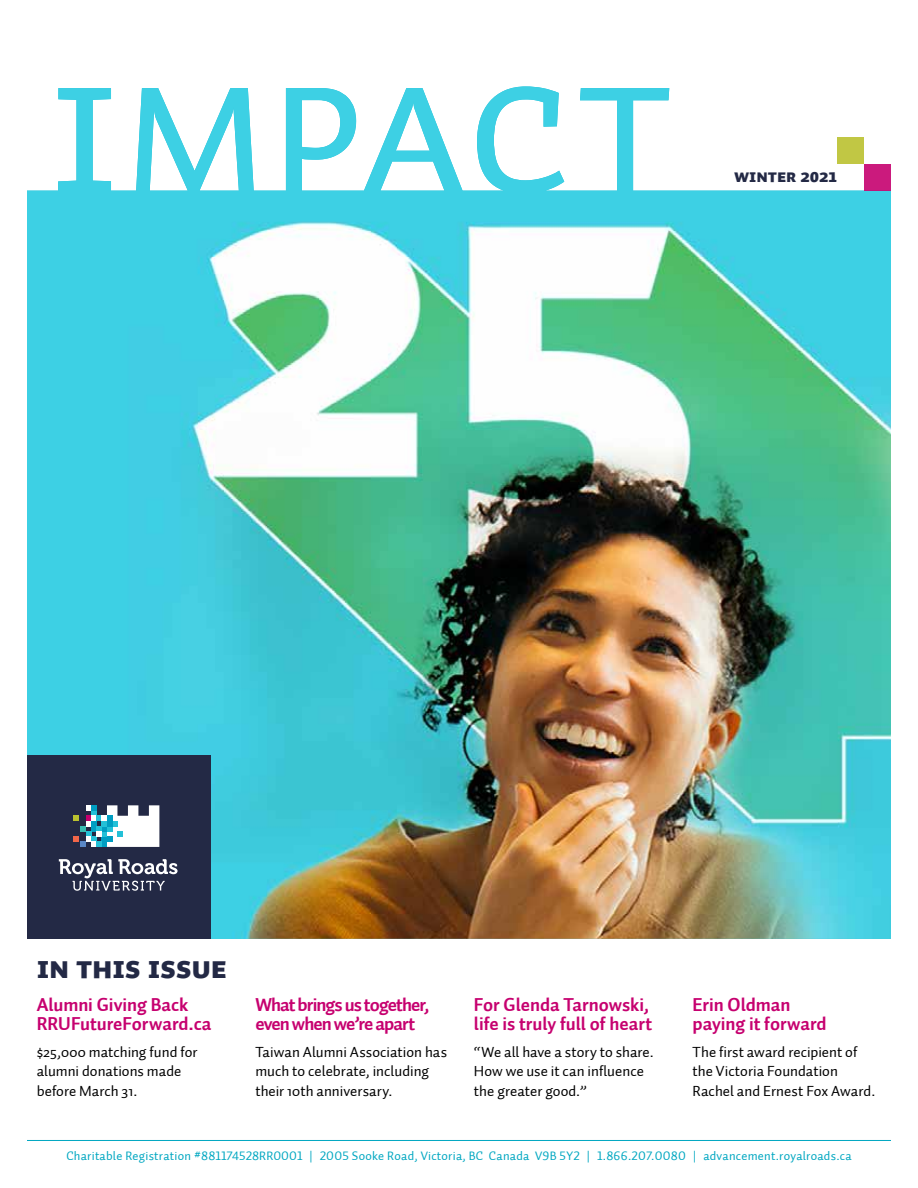
<style>
.page{position:relative;width:918px;height:1188px;background:#fff}
.page>*{position:absolute;margin:0;border:0;box-sizing:border-box;transform-origin:0 0}
.t1{font:31.5px "Auto 1 Black Sm Cp";letter-spacing:-.005em;color:#232945}
.t2{font:18.75px/19.5px "Auto 1 Bold LF";letter-spacing:-.005em;color:#c6006f}
.t3{font:18.75px/19.5px "Auto 1 Bold LF";letter-spacing:-.05em;color:#c6006f}
.t4{font:18px "Auto 1 Black Sm Cp";letter-spacing:-.005em;color:#232945}
.t5{font:15px/19.5px "Auto 1";color:#000}
.t6{font:12.6px "Auto 1 Regular LF";letter-spacing:.02em;color:#00a7c1}
</style>
<div class="page">
<img style="left:27px;top:86px;width:864px;height:853px">
<div style="left:27px;top:755px;width:184px;height:184px;background:#232945"></div>
<svg style="left:59px;top:859px;width:119px;height:32px"></svg>
<svg style="left:74px;top:805px;width:85px;height:42px"></svg>
<div style="left:864px;top:164px;width:27px;height:27px;background:#cb1a7d"></div>
<div style="left:837px;top:137px;width:27px;height:27px;background:#c1c744"></div>
<hr style="left:27px;top:1140px;width:864px;height:1px;background:#00a7c1">
<p class="t4" style="left:734px;top:166px;width:105px">winter 2021</p>
<h1 class="t1" style="left:37px;top:949px;width:192px">In This Issue</h1>
<p class="t2" style="left:37px;top:995px;width:176px">Alumni Giving Back<br>RRUFutureForward.ca</p>
<p class="t5" style="left:37px;top:1042px;width:162px">$25,000 matching fund for alumni donations made before March 31.</p>
<p class="t3" style="left:255px;top:995px;width:176px">What brings us together, even when we’re apart</p>
<p class="t5" style="left:255px;top:1042px;width:193px">Taiwan Alumni Association has much to celebrate, including their 10th anniversary.</p>
<p class="t2" style="left:474px;top:995px;width:180px">For Glenda Tarnowski, life is truly full of heart</p>
<p class="t5" style="left:474px;top:1042px;width:181px">“We all have a story to share.<br>How we use it can influence the greater good.”</p>
<p class="t2" style="left:693px;top:995px;width:136px">Erin Oldman paying it forward</p>
<p class="t5" style="left:693px;top:1042px;width:184px">The first award recipient of the Victoria Foundation<br>Rachel and Ernest Fox Award.</p>
<p class="t6" style="left:66px;top:1148px;width:787px">Charitable Registration #881174528RR0001 | 2005 Sooke Road, Victoria, BC Canada V9B 5Y2 | 1.866.207.0080 | advancement.royalroads.ca</p>
</div>
